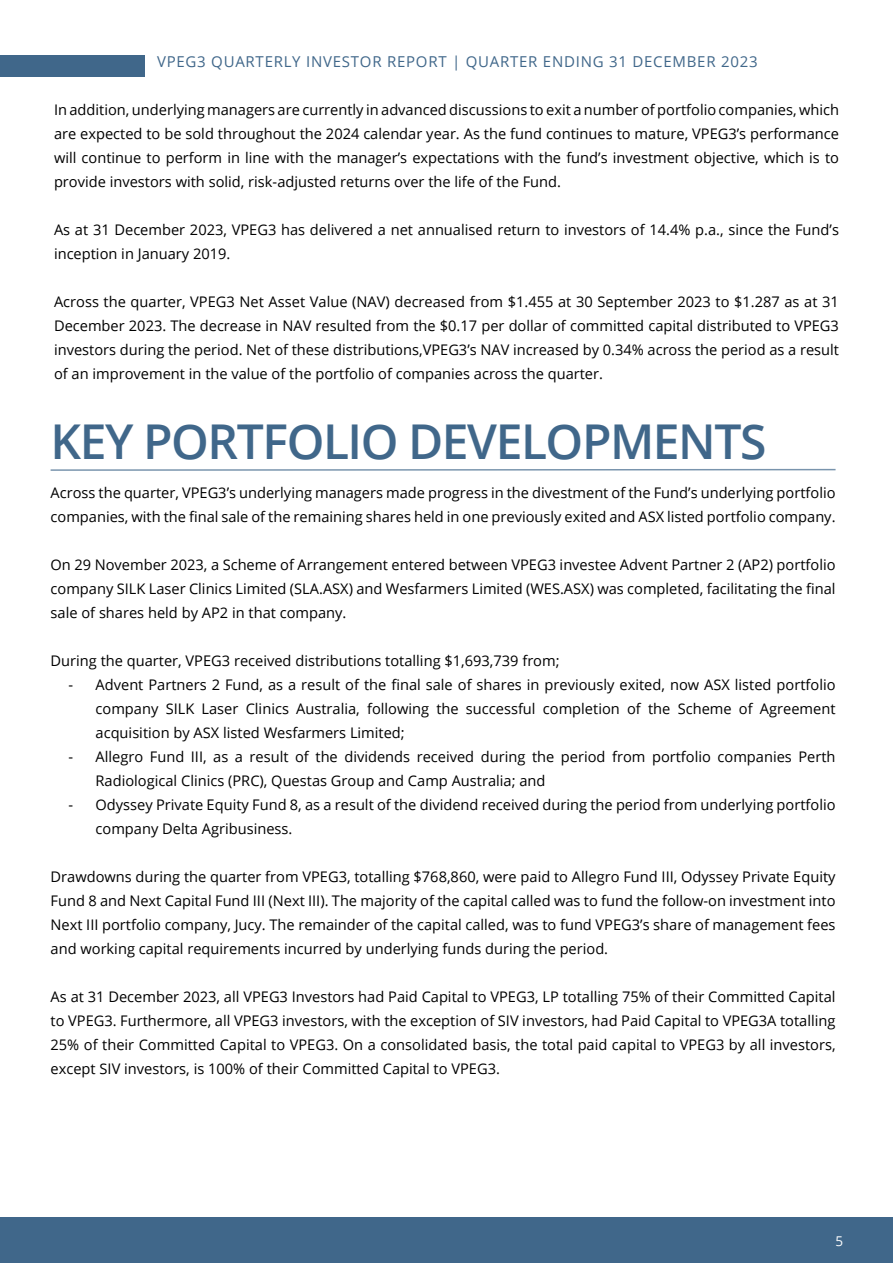
<style>
.page{position:relative;width:893px;height:1263px;background:#fff}
.page>*{position:absolute;margin:0;border:0;box-sizing:border-box;transform-origin:0 0}
.t1{font:600 48px "Open Sans";letter-spacing:-.03em;color:#40678a}
.t2{font:15px "Open Sans";letter-spacing:.05em;color:#40678a}
.t3{font:14.7px/24px "Open Sans";color:#000;text-align:justify}
.t4{font:13.5px "Open Sans";color:#fff}
</style>
<div class="page">
<div style="left:1px;top:55px;width:144px;height:22px;background:#40678a"></div>
<div style="left:0;top:1217px;width:893px;height:46px;background:#40678a"></div>
<svg style="left:50px;top:468px;width:786px;height:3px"></svg>
<p class="t2" style="left:157px;top:51px;width:602px">VPEG3 QUARTERLY INVESTOR REPORT | QUARTER ENDING 31 DECEMBER 2023</p>
<p class="t3" style="left:54px;top:97px;width:786px">In addition, underlying managers are currently in advanced discussions to exit a number of portfolio companies, which are expected to be sold throughout the 2024 calendar year. As the fund continues to mature, VPEG3’s performance will continue to perform in line with the manager’s expectations with the fund’s investment objective, which is to provide investors with solid, risk-adjusted returns over the life of the Fund.</p>
<p class="t3" style="left:54px;top:217px;width:786px">As at 31 December 2023, VPEG3 has delivered a net annualised return to investors of 14.4% p.a., since the Fund’s inception in January 2019.</p>
<p class="t3" style="left:54px;top:289px;width:786px">Across the quarter, VPEG3 Net Asset Value (NAV) decreased from $1.455 at 30 September 2023 to $1.287 as at 31<br>December 2023. The decrease in NAV resulted from the $0.17 per dollar of committed capital distributed to VPEG3 investors during the period. Net of these distributions,VPEG3’s NAV increased by 0.34% across the period as a result of an improvement in the value of the portfolio of companies across the quarter.</p>
<p class="t1" style="left:51px;top:409px;width:717px">KEY PORTFOLIO DEVELOPMENTS</p>
<p class="t3" style="left:51px;top:480px;width:786px">Across the quarter, VPEG3’s underlying managers made progress in the divestment of the Fund’s underlying portfolio companies, with the final sale of the remaining shares held in one previously exited and ASX listed portfolio company.</p>
<p class="t3" style="left:51px;top:552px;width:786px">On 29 November 2023, a Scheme of Arrangement entered between VPEG3 investee Advent Partner 2 (AP2) portfolio company SILK Laser Clinics Limited (SLA.ASX) and Wesfarmers Limited (WES.ASX) was completed, facilitating the final sale of shares held by AP2 in that company.</p>
<p class="t3" style="left:51px;top:648px;width:511px">During the quarter, VPEG3 received distributions totalling $1,693,739 from;</p>
<p class="t3" style="left:96px;top:672px;width:741px;text-indent:-27px">- Advent Partners 2 Fund, as a result of the final sale of shares in previously exited, now ASX listed portfolio company SILK Laser Clinics Australia, following the successful completion of the Scheme of Agreement acquisition by ASX listed Wesfarmers Limited;</p>
<p class="t3" style="left:96px;top:744px;width:741px;text-indent:-27px">- Allegro Fund III, as a result of the dividends received during the period from portfolio companies Perth<br>Radiological Clinics (PRC), Questas Group and Camp Australia; and</p>
<p class="t3" style="left:96px;top:792px;width:741px;text-indent:-27px">- Odyssey Private Equity Fund 8, as a result of the dividend received during the period from underlying portfolio company Delta Agribusiness.</p>
<p class="t3" style="left:51px;top:864px;width:786px">Drawdowns during the quarter from VPEG3, totalling $768,860, were paid to Allegro Fund III, Odyssey Private Equity Fund 8 and Next Capital Fund III (Next III). The majority of the capital called was to fund the follow-on investment into Next III portfolio company, Jucy. The remainder of the capital called, was to fund VPEG3’s share of management fees and working capital requirements incurred by underlying funds during the period.</p>
<p class="t3" style="left:51px;top:984px;width:786px">As at 31 December 2023, all VPEG3 Investors had Paid Capital to VPEG3, LP totalling 75% of their Committed Capital to VPEG3. Furthermore, all VPEG3 investors, with the exception of SIV investors, had Paid Capital to VPEG3A totalling 25% of their Committed Capital to VPEG3. On a consolidated basis, the total paid capital to VPEG3 by all investors, except SIV investors, is 100% of their Committed Capital to VPEG3.</p>
<p class="t4" style="left:836px;top:1232px;width:9px">5</p>
</div>
